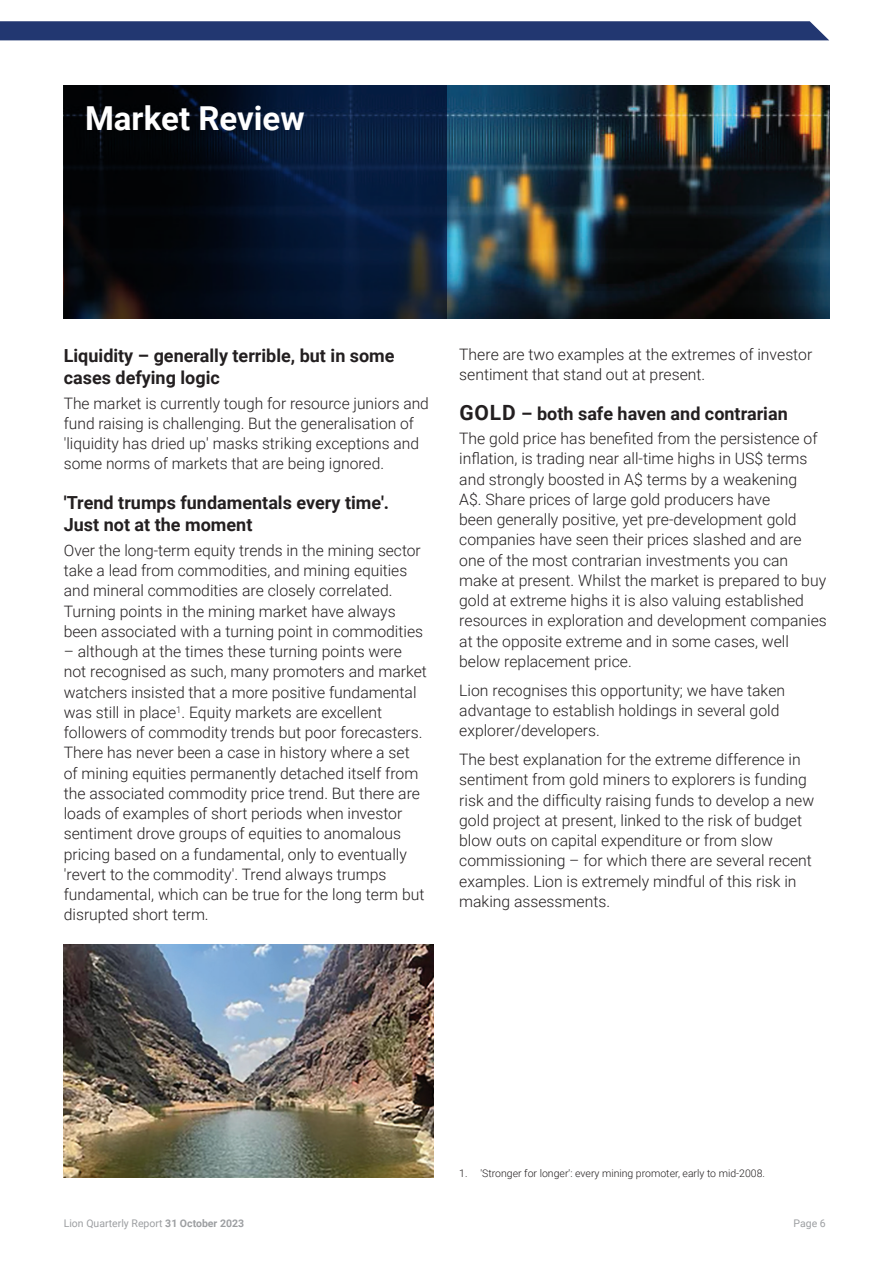
<style>
.page{position:relative;width:893px;height:1263px;background:#fff}
.page>*{position:absolute;margin:0;border:0;box-sizing:border-box;transform-origin:0 0}
.t1{font:700 33px "Roboto";color:#fff}
.t2{font:700 18px/22.5px "Roboto";color:#231f20}
.t3{font:300 15.75px/20.2px "Roboto";color:#231f20}
.t4{font:300 10.5px "Roboto";color:#231f20}
.t5{font:10.5px "Roboto";color:#9d9fa2}
.s1{font-size:21px}
.s2{font-weight:700}
</style>
<div class="page">
<img style="left:446px;top:85px;width:383px;height:234px">
<svg style="left:64px;top:85px;width:382px;height:234px;background:#051124"></svg>
<img style="left:64px;top:944px;width:370px;height:234px">
<div style="left:0;top:21px;width:829px;height:19px;background:#223771"></div>
<h1 class="t1" style="left:85px;top:95px;width:221px">Market Review</h1>
<p class="t2" style="left:64px;top:343px;width:332px">Liquidity – generally terrible, but in some cases defying logic</p>
<p class="t3" style="left:64px;top:392px;width:367px">The market is currently tough for resource juniors and fund raising is challenging. But the generalisation of 'liquidity has dried up' masks striking exceptions and some norms of markets that are being ignored.</p>
<p class="t2" style="left:64px;top:490px;width:327px">'Trend trumps fundamentals every time'.<br>Just not at the moment</p>
<p class="t3" style="left:64px;top:539px;width:361px">Over the long-term equity trends in the mining sector take a lead from commodities, and mining equities and mineral commodities are closely correlated.<br>Turning points in the mining market have always been associated with a turning point in commodities</p>
<p class="t3" style="left:64px;top:641px;width:365px">– although at the times these turning points were not recognised as such, many promoters and market watchers insisted that a more positive fundamental was still in place<sup>1</sup>. Equity markets are excellent followers of commodity trends but poor forecasters.<br>There has never been a case in history where a set of mining equities permanently detached itself from the associated commodity price trend. But there are loads of examples of short periods when investor sentiment drove groups of equities to anomalous pricing based on a fundamental, only to eventually 'revert to the commodity'. Trend always trumps fundamental, which can be true for the long term but disrupted short term.</p>
<p class="t3" style="left:459px;top:344px;width:355px">There are two examples at the extremes of investor sentiment that stand out at present.</p>
<p class="t2" style="left:460px;top:401px;width:330px"><span class="s1">GOLD</span> – both safe haven and contrarian</p>
<p class="t3" style="left:459px;top:428px;width:369px">The gold price has benefited from the persistence of inflation, is trading near all-time highs in US$ terms and strongly boosted in A$ terms by a weakening<br>A$. Share prices of large gold producers have<br>been generally positive, yet pre-development gold companies have seen their prices slashed and are one of the most contrarian investments you can make at present. Whilst the market is prepared to buy gold at extreme highs it is also valuing established resources in exploration and development companies at the opposite extreme and in some cases, well below replacement price.</p>
<p class="t3" style="left:459px;top:679px;width:327px">Lion recognises this opportunity; we have taken advantage to establish holdings in several gold explorer/developers.</p>
<p class="t3" style="left:459px;top:749px;width:356px">The best explanation for the extreme difference in sentiment from gold miners to explorers is funding risk and the difficulty raising funds to develop a new gold project at present, linked to the risk of budget blow outs on capital expenditure or from slow commissioning – for which there are several recent examples. Lion is extremely mindful of this risk in making assessments.</p>
<p class="t4" style="left:459px;top:1165px;width:307px">1. 'Stronger for longer': every mining promoter, early to mid-2008.</p>
<p class="t5" style="left:64px;top:1216px;width:182px">Lion Quarterly Report <span class="s2">31 October 2023</span></p>
<p class="t5" style="left:794px;top:1216px;width:34px">Page 6</p>
</div>
